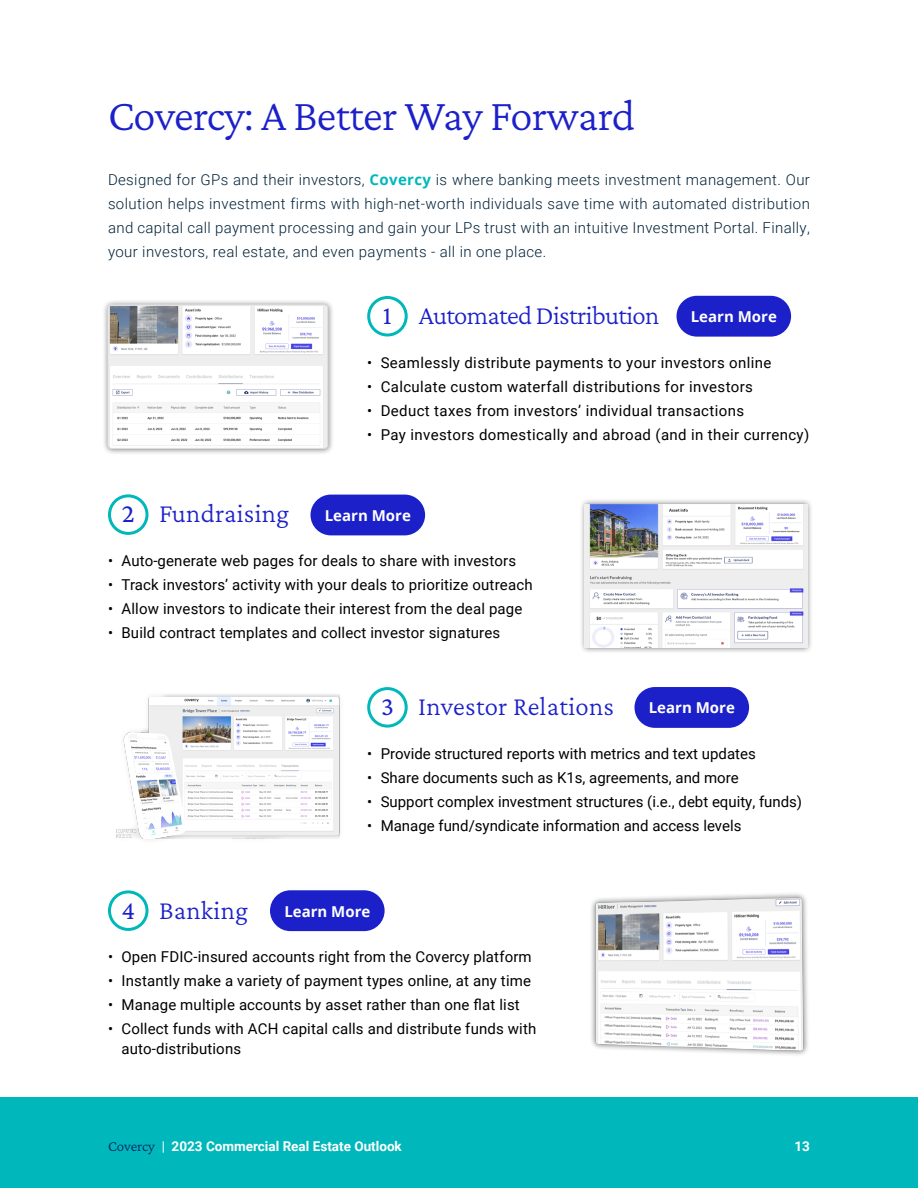
<style>
.page{position:relative;width:918px;height:1188px;background:#fff}
.page>*{position:absolute;margin:0;border:0;box-sizing:border-box;transform-origin:0 0}
.t1{font:45px "Crimson Pro";letter-spacing:-.015em;color:#1b20c9}
.t2{font:27px "Crimson Pro";letter-spacing:.01em;color:#1b20c9}
.t3{font:27px "Crimson Pro";letter-spacing:-.025em;color:#1b20c9}
.t4{font:15px/19.5px "Roboto";letter-spacing:.01em;color:#000}
.t5{font:300 15px/24px "Roboto";letter-spacing:.025em;color:#002138;text-align:justify}
.t6{font:700 15px "Open Sans";color:#fff}
.t7{font:700 13.5px "Roboto";color:#fff}
.s1{font-family:"Open Sans";font-weight:700;color:#00b8bb}
.s2{font-family:"Crimson Pro";font-weight:400;font-size:15px;color:#002563}
.s3{font-weight:400}
</style>
<div class="page">
<div style="left:0;top:1097px;width:918px;height:91px;background:#00b8bb"></div>
<div style="left:101px;top:298px;width:233px;height:157px;background:#000;opacity:.5"></div>
<img style="left:108px;top:305px;width:220px;height:143px">
<div style="left:108px;top:304px;width:220px;height:145px;border:1px solid #e1e1e1;border-radius:4px"></div>
<img style="left:591px;top:893px;width:217px;height:162px">
<div style="left:367px;top:296px;width:41px;height:41px;border:3px solid #00b8ba;border-radius:50%"></div>
<div style="left:367px;top:687px;width:41px;height:41px;border:3px solid #00b8ba;border-radius:50%"></div>
<div style="left:108px;top:494px;width:40px;height:41px;border:3px solid #00b8ba;border-radius:50%"></div>
<div style="left:108px;top:890px;width:40px;height:41px;border:3px solid #00b8ba;border-radius:50%"></div>
<div style="left:677px;top:296px;width:114px;height:41px;background:#1b20c9;border-radius:20px"></div>
<div style="left:311px;top:495px;width:114px;height:40px;background:#1b20c9;border-radius:20px"></div>
<div style="left:635px;top:687px;width:114px;height:41px;background:#1b20c9;border-radius:20px"></div>
<div style="left:270px;top:890px;width:115px;height:41px;background:#1b20c9;border-radius:20px"></div>
<div style="left:579px;top:498px;width:234px;height:156px;background:#000;opacity:.5"></div>
<img style="left:585px;top:504px;width:222px;height:144px">
<div style="left:126px;top:694px;width:214px;height:145px;background:#000;opacity:.2"></div>
<img style="left:116px;top:697px;width:223px;height:142px">
<h1 class="t1" style="left:108px;top:87px;width:529px">Covercy: A Better Way Forward</h1>
<p class="t5" style="left:108px;top:167px;width:703px">Designed for GPs and their investors, <span class="s1">Covercy</span> is where banking meets investment management. Our solution helps investment firms with high-net-worth individuals save time with automated distribution and capital call payment processing and gain your LPs trust with an intuitive Investment Portal. Finally, your investors, real estate, and even payments - all in one place.</p>
<h2 class="t2" style="left:383px;top:298px;width:10px">1</h2>
<h2 class="t3" style="left:419px;top:298px;width:242px">Automated Distribution</h2>
<p class="t6" style="left:691px;top:306px;width:88px">Learn More</p>
<h2 class="t2" style="left:122px;top:497px;width:14px">2</h2>
<h2 class="t2" style="left:159px;top:497px;width:132px">Fundraising</h2>
<p class="t4" style="left:367px;top:352px;width:406px">• Seamlessly distribute payments to your investors online</p>
<p class="t4" style="left:367px;top:376px;width:387px">• Calculate custom waterfall distributions for investors</p>
<p class="t4" style="left:367px;top:400px;width:378px">• Deduct taxes from investors’ individual transactions</p>
<p class="t4" style="left:367px;top:424px;width:444px">• Pay investors domestically and abroad (and in their currency)</p>
<p class="t6" style="left:325px;top:505px;width:88px">Learn More</p>
<p class="t4" style="left:108px;top:551px;width:410px">• Auto-generate web pages for deals to share with investors</p>
<p class="t4" style="left:108px;top:575px;width:426px">• Track investors’ activity with your deals to prioritize outreach</p>
<p class="t4" style="left:108px;top:599px;width:416px">• Allow investors to indicate their interest from the deal page</p>
<p class="t4" style="left:108px;top:623px;width:394px">• Build contract templates and collect investor signatures</p>
<h2 class="t2" style="left:381px;top:689px;width:14px">3</h2>
<h2 class="t2" style="left:418px;top:689px;width:197px">Investor Relations</h2>
<p class="t6" style="left:649px;top:697px;width:88px">Learn More</p>
<h2 class="t2" style="left:121px;top:893px;width:15px">4</h2>
<h2 class="t2" style="left:159px;top:893px;width:91px">Banking</h2>
<p class="t4" style="left:367px;top:743px;width:390px">• Provide structured reports with metrics and text updates</p>
<p class="t4" style="left:367px;top:767px;width:373px">• Share documents such as K1s, agreements, and more</p>
<p class="t4" style="left:367px;top:791px;width:437px">• Support complex investment structures (i.e., debt equity, funds)</p>
<p class="t4" style="left:367px;top:815px;width:376px">• Manage fund/syndicate information and access levels</p>
<p class="t6" style="left:284px;top:901px;width:88px">Learn More</p>
<p class="t4" style="left:108px;top:947px;width:425px">• Open FDIC-insured accounts right from the Covercy platform</p>
<p class="t4" style="left:108px;top:971px;width:425px">• Instantly make a variety of payment types online, at any time</p>
<p class="t4" style="left:108px;top:995px;width:413px">• Manage multiple accounts by asset rather than one flat list</p>
<p class="t4" style="left:121px;top:1019px;width:416px;text-indent:-13px">• Collect funds with ACH capital calls and distribute funds with auto-distributions</p>
<p class="t7" style="left:108px;top:1137px;width:295px"><span class="s2">Covercy</span> <span class="s3">|</span> 2023 Commercial Real Estate Outlook</p>
<p class="t7" style="left:795px;top:1137px;width:17px">13</p>
</div>
